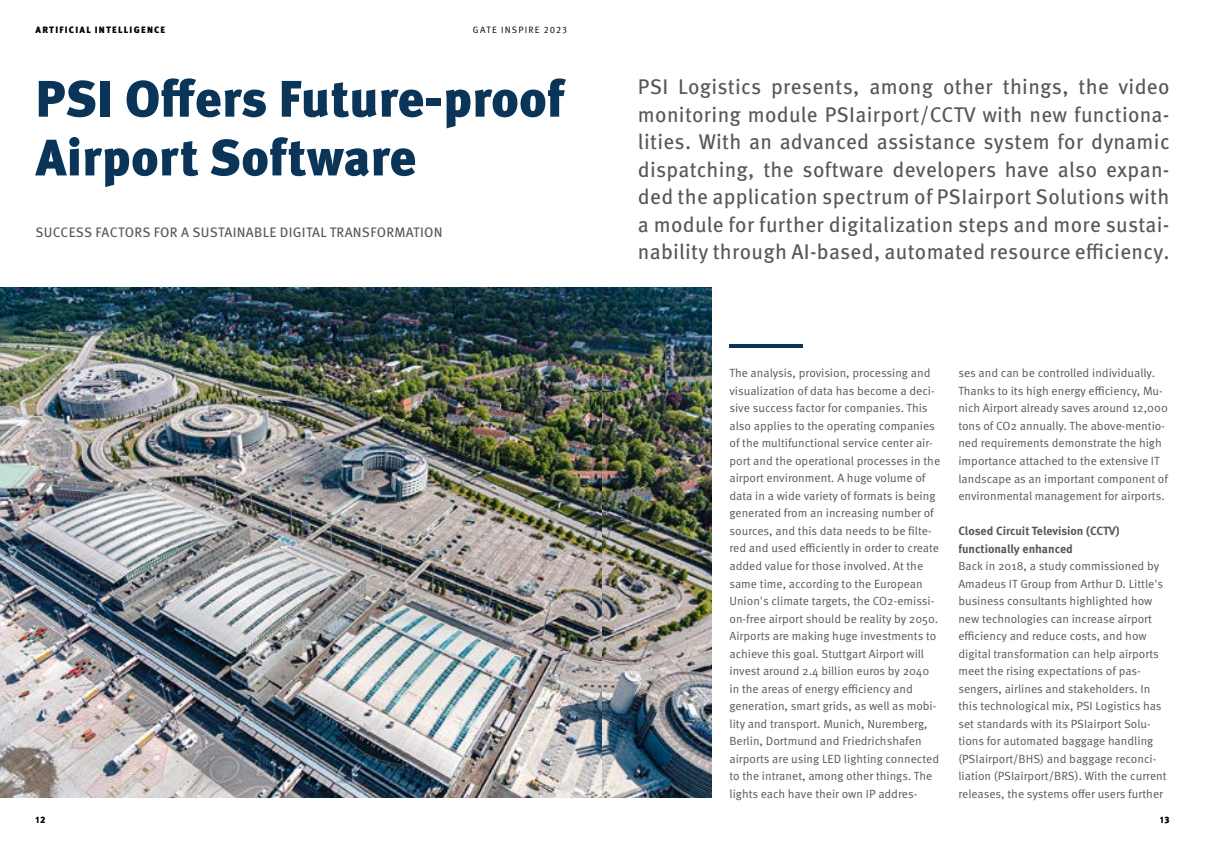
<style>
.page{position:relative;width:1205px;height:851px;background:#fff}
.page>*{position:absolute;margin:0;border:0;box-sizing:border-box;transform-origin:0 0}
.t1{font:900 51.25px/58.8px "Meta Pro";color:#0b3558}
.t2{font:21.25px/27.5px "Meta Pro";letter-spacing:.015em;color:#575756;text-align:justify}
.t3{font:13.75px "Meta Pro";letter-spacing:.02em;color:#575756}
.t4{font:11.88px/17.5px "Meta Pro";color:#575756}
.t5{font:700 11.88px/17.5px "Meta Pro";color:#575756}
.t6{font:900 9.25px "Meta Pro";letter-spacing:.13em;color:#000}
.t7{font:9.25px "Meta Pro";letter-spacing:.13em;color:#000}
</style>
<div class="page">
<img style="left:0;top:287px;width:712px;height:510px">
<hr style="left:729px;top:344px;width:74px;height:4px;background:#0b3558">
<p class="t6" style="left:35px;top:24px;width:131px">ARTIFICIAL INTELLIGENCE</p>
<p class="t7" style="left:473px;top:24px;width:96px">GATE INSPIRE 2023</p>
<h1 class="t1" style="left:35px;top:71px;width:531px">PSI Offers Future-proof<br>Airport Software</h1>
<p class="t3" style="left:36px;top:223px;width:409px">SUCCESS FACTORS FOR A SUSTAINABLE DIGITAL TRANSFORMATION</p>
<p class="t2" style="left:638px;top:74px;width:533px">PSI Logistics presents, among other things, the video monitoring module PSIairport/CCTV with new functiona&shy;lities. With an advanced assistance system for dynamic dispatching, the software developers have also expan&shy;ded the application spectrum of PSIairport Solutions with a module for further digitalization steps and more sustai&shy;nability through AI-based, automated resource efficiency.</p>
<p class="t4" style="left:729px;top:365px;width:212px">The analysis, provision, processing and visualization of data has become a deci&shy;sive success factor for companies. This also applies to the operating companies of the multifunctional service center air&shy;port and the operational processes in the airport environment. A huge volume of data in a wide variety of formats is being generated from an increasing number of sources, and this data needs to be filte&shy;red and used efficiently in order to create added value for those involved. At the same time, according to the European Union's climate targets, the CO2-emissi&shy;on-free airport should be reality by 2050.<br>Airports are making huge investments to achieve this goal. Stuttgart Airport will invest around 2.4 billion euros by 2040 in the areas of energy efficiency and generation, smart grids, as well as mobi&shy;lity and transport. Munich, Nuremberg, Berlin, Dortmund and Friedrichshafen airports are using LED lighting connected to the intranet, among other things. The lights each have their own IP addres-</p>
<p class="t4" style="left:958px;top:365px;width:211px">ses and can be controlled individually.<br>Thanks to its high energy efficiency, Mu&shy;nich Airport already saves around 12,000 tons of CO2 annually. The above-mentio&shy;ned requirements demonstrate the high importance attached to the extensive IT landscape as an important component of environmental management for airports.</p>
<p class="t5" style="left:958px;top:522px;width:163px">Closed Circuit Television (CCTV) functionally enhanced</p>
<p class="t4" style="left:958px;top:557px;width:210px">Back in 2018, a study commissioned by Amadeus IT Group from Arthur D. Little's business consultants highlighted how new technologies can increase airport efficiency and reduce costs, and how digital transformation can help airports meet the rising expectations of pas&shy;sengers, airlines and stakeholders. In this technological mix, PSI Logistics has set standards with its PSIairport Solu&shy;tions for automated baggage handling (PSIairport/BHS) and baggage reconci&shy;liation (PSIairport/BRS). With the current releases, the systems offer users further</p>
<p class="t6" style="left:35px;top:813px;width:12px">12</p>
<p class="t6" style="left:1159px;top:813px;width:11px">13</p>
</div>
